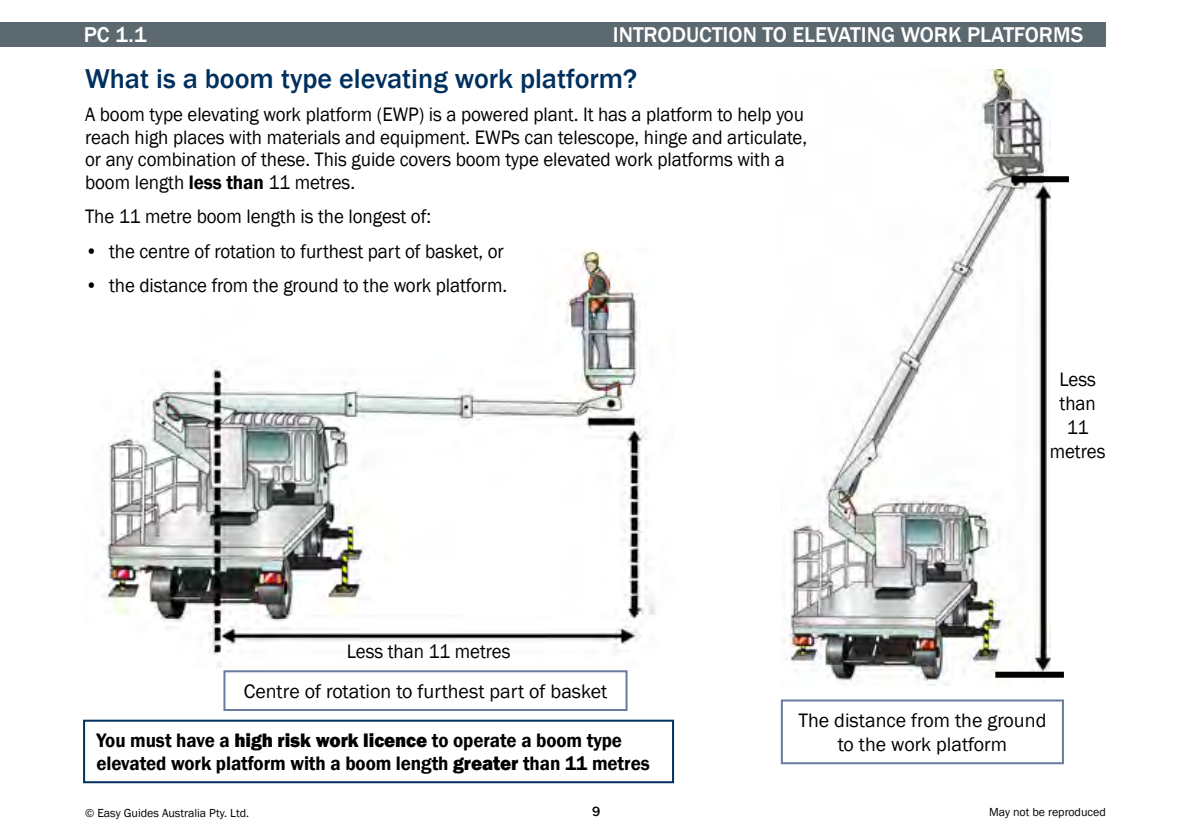
<style>
.page{position:relative;width:1191px;height:840px;background:#fff}
.page>*{position:absolute;margin:0;border:0;box-sizing:border-box;transform-origin:0 0}
.t1{font:500 28px "Franklin Gothic";color:#00305e}
.t2{font:500 22px "Franklin Gothic";color:#fff}
.t3{font:20px/24px "Franklin Gothic";letter-spacing:-.005em;color:#000;text-align:center;scale:.95 1}
.t4{font:600 20px/22.8px "Franklin Gothic";letter-spacing:-.005em;color:#000;scale:.95 1}
.t5{font:20px/24px "Franklin Gothic";letter-spacing:-.005em;color:#000;text-align:center}
.t6{font:500 14px "Franklin Gothic";color:#000}
.t7{font:12px "Franklin Gothic";color:#000}
.s1{font-weight:600}
.s2{font-weight:800}
</style>
<div class="page">
<img style="left:94px;top:248px;width:562px;height:419px">
<div style="left:0;top:23px;width:1106px;height:24px;background:#5d6970"></div>
<img style="left:782px;top:70px;width:268px;height:614px">
<div style="left:223px;top:670px;width:404px;height:40px;border:2px solid #687a9e"></div>
<div style="left:781px;top:699px;width:283px;height:64px;border:2px solid #687a9e"></div>
<div style="left:83px;top:719px;width:591px;height:63px;border:2px solid #00305e"></div>
<div style="left:995px;top:671px;width:69px;height:6px;background:#000"></div>
<div style="left:1011px;top:176px;width:58px;height:6px;background:#000"></div>
<p class="t2" style="left:84px;top:21px;width:64px">PC 1.1</p>
<p class="t2" style="left:613px;top:21px;width:472px">INTRODUCTION TO ELEVATING WORK PLATFORMS</p>
<h1 class="t1" style="left:85px;top:61px;width:553px">What is a boom type elevating work platform?</h1>
<p class="t3" style="left:85px;top:103px;width:761px;line-height:22.8px;text-align:left">A boom type elevating work platform (EWP) is a powered plant. It has a platform to help you reach high places with materials and equipment. EWPs can telescope, hinge and articulate, or any combination of these. This guide covers boom type elevated work platforms with a boom length <span class="s1">less than</span> 11 metres.</p>
<p class="t3" style="left:85px;top:205px;width:366px">The 11 metre boom length is the longest of:</p>
<p class="t3" style="left:85px;top:239px;width:442px">• the centre of rotation to furthest part of basket, or</p>
<p class="t3" style="left:85px;top:273px;width:446px">• the distance from the ground to the work platform.</p>
<p class="t3" style="left:347px;top:639px;width:174px">Less than 11 metres</p>
<p class="t5" style="left:244px;top:679px;width:365px">Centre of rotation to furthest part of basket</p>
<p class="t3" style="left:1050px;top:368px;width:60px">Less than<br>11 metres</p>
<p class="t4" style="left:96px;top:728px;width:584px">You must have a <span class="s2">high risk work licence</span> to operate a boom type elevated work platform with a boom length <span class="s2">greater</span> than 11 metres</p>
<p class="t5" style="left:798px;top:708px;width:250px">The distance from the ground to the work platform</p>
<p class="t7" style="left:85px;top:805px;width:166px">© Easy Guides Australia Pty. Ltd.</p>
<p class="t6" style="left:592px;top:802px;width:10px">9</p>
<p class="t7" style="left:989px;top:804px;width:118px">May not be reproduced</p>
</div>
